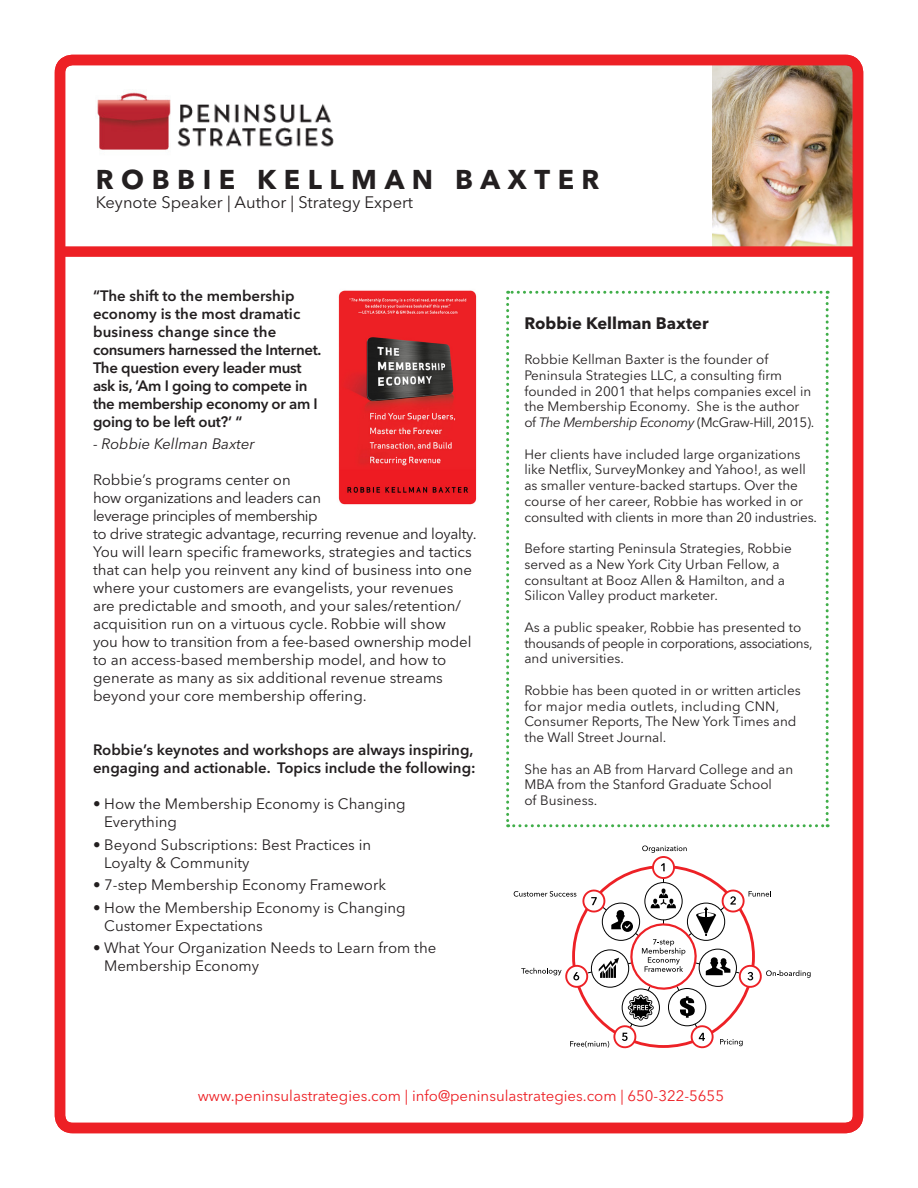
<style>
.page{position:relative;width:918px;height:1188px;background:#fff}
.page>*{position:absolute;margin:0;border:0;box-sizing:border-box;transform-origin:0 0}
.body{font:700 27px "Avenir Next LT Pro";letter-spacing:.28em;color:#231f20}
.body-2{font:16.5px "Avenir Next LT Pro";color:#231f20}
.body-3{font:700 16.5px "Avenir Next LT Pro";color:#231f20}
.body-4{font:15px/18px "Avenir Next LT Pro";color:#231f20}
.body-5{font:600 15px/18px "Avenir Next LT Pro";letter-spacing:-.02em;color:#231f20}
.body-6{font:600 15px/18px "Avenir Next LT Pro";color:#231f20}
.t1{font:15px "Avenir Next LT Pro";color:#ed2025}
.body-7{font:italic 15px "Avenir Next LT Pro";color:#231f20}
.body-8{font:13.5px/15.8px "Avenir Next LT Pro";color:#231f20}
.s1{font-style:italic}
</style>
<div class="page">
<img style="left:713px;top:66px;width:139px;height:180px">
<img style="left:97px;top:92px;width:74px;height:58px">
<img style="left:177px;top:103px;width:157px;height:44px">
<div style="left:61px;top:246px;width:798px;height:11px;background:#ed2025"></div>
<svg style="left:506px;top:291px;width:323px;height:536px"></svg>
<div style="left:55px;top:55px;width:808px;height:1078px;border:10px solid #ed2025;border-radius:13px"></div>
<img style="left:338px;top:290px;width:139px;height:215px">
<div style="left:652px;top:856px;width:23px;height:23px;border:2px solid #ed2126;border-radius:50%"></div>
<svg style="left:661px;top:863px;width:4px;height:8px"></svg>
<svg style="left:642px;top:846px;width:45px;height:7px"></svg>
<svg style="left:514px;top:877px;width:297px;height:172px"></svg>
<p class="body" style="left:96px;top:163px;width:505px">ROBBIE KELLMAN BAXTER</p>
<p class="body-2" style="left:96px;top:193px;width:319px">Keynote Speaker | Author | Strategy Expert</p>
<p class="body-5" style="left:93px;top:286px;width:230px">“The shift to the membership economy is the most dramatic business change since the consumers harnessed the Internet.<br>The question every leader must ask is, ‘Am I going to compete in the membership economy or am I going to be left out?’ “</p>
<p class="body-7" style="left:93px;top:435px;width:163px">- Robbie Kellman Baxter</p>
<p class="body-4" style="left:93px;top:471px;width:385px">Robbie’s programs center on<br>how organizations and leaders can<br>leverage principles of membership<br>to drive strategic advantage, recurring revenue and loyalty.<br>You will learn specific frameworks, strategies and tactics that can help you reinvent any kind of business into one where your customers are evangelists, your revenues are predictable and smooth, and your sales/retention/ acquisition run on a virtuous cycle. Robbie will show<br>you how to transition from a fee-based ownership model to an access-based membership model, and how to generate as many as six additional revenue streams beyond your core membership offering.</p>
<p class="body-6" style="left:93px;top:741px;width:384px">Robbie’s keynotes and workshops are always inspiring, engaging and actionable. Topics include the following:</p>
<p class="body-4" style="left:104px;top:795px;width:303px;text-indent:-11px">• How the Membership Economy is Changing<br>Everything</p>
<p class="body-4" style="left:104px;top:835px;width:268px;text-indent:-11px">• Beyond Subscriptions: Best Practices in<br>Loyalty &amp; Community</p>
<p class="body-4" style="left:93px;top:876px;width:295px">• 7-step Membership Economy Framework</p>
<p class="body-4" style="left:104px;top:898px;width:303px;text-indent:-11px">• How the Membership Economy is Changing<br>Customer Expectations</p>
<p class="body-4" style="left:104px;top:939px;width:334px;text-indent:-11px">• What Your Organization Needs to Learn from the<br>Membership Economy</p>
<p class="body-3" style="left:524px;top:313px;width:186px">Robbie Kellman Baxter</p>
<p class="body-8" style="left:524px;top:352px;width:291px">Robbie Kellman Baxter is the founder of Peninsula Strategies LLC, a consulting firm founded in 2001 that helps companies excel in the Membership Economy. She is the author of <span class="s1">The Membership Economy</span> (McGraw-Hill, 2015).</p>
<p class="body-8" style="left:524px;top:446px;width:294px">Her clients have included large organizations like Netflix, SurveyMonkey and Yahoo!, as well as smaller venture-backed startups. Over the course of her career, Robbie has worked in or consulted with clients in more than 20 industries.</p>
<p class="body-8" style="left:524px;top:541px;width:269px">Before starting Peninsula Strategies, Robbie served as a New York City Urban Fellow, a consultant at Booz Allen &amp; Hamilton, and a Silicon Valley product marketer.</p>
<p class="body-8" style="left:524px;top:619px;width:290px">As a public speaker, Robbie has presented to thousands of people in corporations, associations, and universities.</p>
<p class="body-8" style="left:524px;top:682px;width:278px">Robbie has been quoted in or written articles for major media outlets, including CNN, Consumer Reports, The New York Times and the Wall Street Journal.</p>
<p class="body-8" style="left:524px;top:761px;width:270px">She has an AB from Harvard College and an<br>MBA from the Stanford Graduate School<br>of Business.</p>
<p class="t1" style="left:198px;top:1087px;width:528px">www.peninsulastrategies.com | info@peninsulastrategies.com | 650-322-5655</p>
</div>
